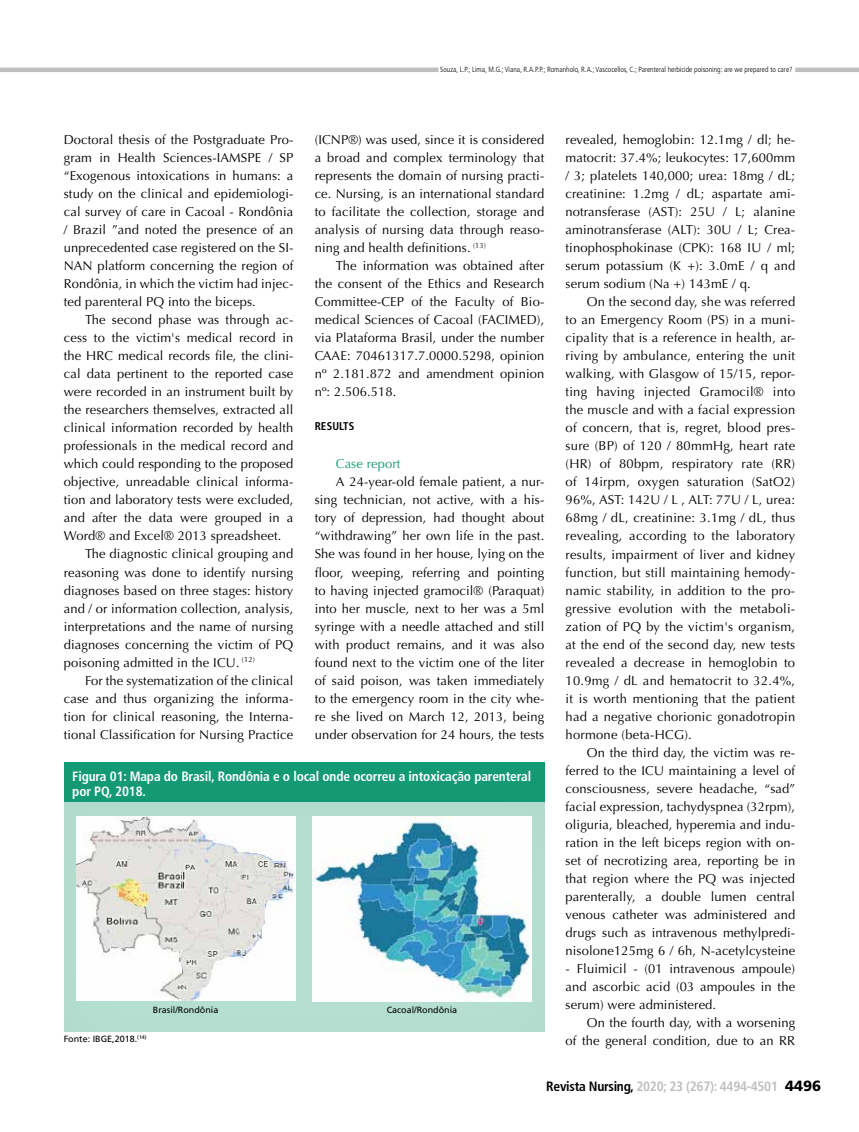
<style>
.page{position:relative;width:859px;height:1132px;background:#fff}
.page>*{position:absolute;margin:0;border:0;box-sizing:border-box;transform-origin:0 0}
.t1{font:700 condensed 13.5px/15px "Frutiger LT Std";letter-spacing:-.01em;color:#fff}
.t2{font:700 condensed 13.5px "Frutiger LT Std";letter-spacing:-.02em;color:#bcbec0}
.t3{font:12.9px/18px "Optima LT Std";letter-spacing:.01em;color:#000;text-align:justify}
.t4{font:12.9px "Optima LT Std";letter-spacing:.01em;color:#139a74}
.t5{font:700 condensed 11.25px "Frutiger LT Std";letter-spacing:.01em;color:#000}
.t6{font:9px "Frutiger LT Std";color:#000}
.t7{font:300 condensed 7.5px "Frutiger LT Std";color:#000}
.s1{color:#000}
.s2{font-weight:900;font-stretch:normal;font-size:14.85px;color:#000}
</style>
<div class="page">
<hr style="left:0;top:68px;width:438px;height:4px;background:#bcbec0">
<hr style="left:795px;top:68px;width:64px;height:4px;background:#bcbec0">
<div style="left:60px;top:796px;width:485px;height:235px;background:#000;opacity:.03"></div>
<div style="left:64px;top:762px;width:480px;height:39px;background:#139a74"></div>
<img style="left:77px;top:816px;width:219px;height:183px">
<img style="left:313px;top:816px;width:218px;height:185px">
<p class="t7" style="left:440px;top:65px;width:354px">Souza, L.P.; Lima, M.G.; Viana, R.A.P.P.; Romanholo, R.A.; Vascocellos, C.; Parenteral herbicide poisoning: are we prepared to care?</p>
<p class="t3" style="left:64px;top:131px;width:231px">Doctoral thesis of the Postgraduate Pro&shy;gram in Health Sciences-IAMSPE / SP “Exogenous intoxications in humans: a study on the clinical and epidemiologi&shy;cal survey of care in Cacoal - Rondônia / Brazil ”and noted the presence of an unprecedented case registered on the SI-NAN platform concerning the region of Rondônia, in which the victim had injec&shy;ted parenteral PQ into the biceps.</p>
<p class="t3" style="left:85px;top:311px;width:210px">The second phase was through ac-</p>
<p class="t3" style="left:64px;top:329px;width:231px">cess to the victim's medical record in</p>
<p class="t3" style="left:64px;top:347px;width:231px">the HRC medical records file, the clini-</p>
<p class="t3" style="left:64px;top:365px;width:231px">cal data pertinent to the reported case</p>
<p class="t3" style="left:64px;top:383px;width:231px">were recorded in an instrument built by</p>
<p class="t3" style="left:64px;top:401px;width:231px">the researchers themselves, extracted all</p>
<p class="t3" style="left:64px;top:419px;width:231px">clinical information recorded by health</p>
<p class="t3" style="left:64px;top:437px;width:231px">professionals in the medical record and</p>
<p class="t3" style="left:64px;top:455px;width:231px">which could responding to the proposed</p>
<p class="t3" style="left:64px;top:473px;width:231px">objective, unreadable clinical informa-</p>
<p class="t3" style="left:64px;top:491px;width:231px">tion and laboratory tests were excluded,</p>
<p class="t3" style="left:64px;top:509px;width:231px">and after the data were grouped in a</p>
<p class="t3" style="left:64px;top:527px;width:219px">Word® and Excel® 2013 spreadsheet.</p>
<p class="t3" style="left:85px;top:545px;width:210px">The diagnostic clinical grouping and</p>
<p class="t3" style="left:64px;top:563px;width:231px">reasoning was done to identify nursing</p>
<p class="t3" style="left:64px;top:581px;width:231px">diagnoses based on three stages: history</p>
<p class="t3" style="left:64px;top:599px;width:231px">and / or information collection, analysis,</p>
<p class="t3" style="left:64px;top:617px;width:231px">interpretations and the name of nursing</p>
<p class="t3" style="left:64px;top:635px;width:231px">diagnoses concerning the victim of PQ</p>
<p class="t3" style="left:64px;top:653px;width:192px">poisoning admitted in the ICU. <sup>(12)</sup></p>
<p class="t3" style="left:85px;top:671px;width:210px">For the systematization of the clinical</p>
<p class="t3" style="left:64px;top:689px;width:231px">case and thus organizing the informa-</p>
<p class="t3" style="left:64px;top:707px;width:231px">tion for clinical reasoning, the Interna-</p>
<p class="t3" style="left:64px;top:725px;width:231px">tional Classification for Nursing Practice</p>
<p class="t3" style="left:315px;top:131px;width:231px">(ICNP®) was used, since it is considered a broad and complex terminology that represents the domain of nursing practi&shy;ce. Nursing, is an international standard to facilitate the collection, storage and analysis of nursing data through reaso&shy;ning and health definitions. <sup>(13)</sup></p>
<p class="t3" style="left:315px;top:257px;width:231px;text-indent:21px">The information was obtained after the consent of the Ethics and Research Committee-CEP of the Faculty of Bio&shy;medical Sciences of Cacoal (FACIMED), via Plataforma Brasil, under the number CAAE: 70461317.7.0000.5298, opinion nº 2.181.872 and amendment opinion nº: 2.506.518.</p>
<p class="t5" style="left:315px;top:420px;width:41px">RESULTS</p>
<p class="t4" style="left:336px;top:456px;width:66px">Case report</p>
<p class="t3" style="left:315px;top:473px;width:231px;text-indent:21px">A 24-year-old female patient, a nur&shy;sing technician, not active, with a his&shy;tory of depression, had thought about “withdrawing” her own life in the past.<br>She was found in her house, lying on the floor, weeping, referring and pointing to having injected gramocil® (Paraquat) into her muscle, next to her was a 5ml syringe with a needle attached and still with product remains, and it was also found next to the victim one of the liter of said poison, was taken immediately to the emergency room in the city whe&shy;re she lived on March 12, 2013, being under observation for 24 hours, the tests</p>
<p class="t1" style="left:72px;top:768px;width:460px">Figura 01: Mapa do Brasil, Rondônia e o local onde ocorreu a intoxicação parenteral por PQ, 2018.</p>
<p class="t6" style="left:153px;top:1004px;width:67px">Brasil/Rondônia</p>
<p class="t6" style="left:387px;top:1004px;width:72px">Cacoal/Rondônia</p>
<p class="t6" style="left:64px;top:1033px;width:84px">Fonte: IBGE,2018.<sup>(14)</sup></p>
<p class="t3" style="left:566px;top:131px;width:231px">revealed, hemoglobin: 12.1mg / dl; he&shy;matocrit: 37.4%; leukocytes: 17,600mm / 3; platelets 140,000; urea: 18mg / dL; creatinine: 1.2mg / dL; aspartate ami&shy;notransferase (AST): 25U / L; alanine aminotransferase (ALT): 30U / L; Crea&shy;tinophosphokinase (CPK): 168 IU / ml; serum potassium (K +): 3.0mE / q and serum sodium (Na +) 143mE / q.</p>
<p class="t3" style="left:566px;top:293px;width:231px;text-indent:21px">On the second day, she was referred to an Emergency Room (PS) in a muni&shy;cipality that is a reference in health, ar&shy;riving by ambulance, entering the unit walking, with Glasgow of 15/15, repor&shy;ting having injected Gramocil® into the muscle and with a facial expression of concern, that is, regret, blood pres&shy;sure (BP) of 120 / 80mmHg, heart rate (HR) of 80bpm, respiratory rate (RR) of 14irpm, oxygen saturation (SatO2)<br>96%, AST: 142U / L , ALT: 77U / L, urea:<br>68mg / dL, creatinine: 3.1mg / dL, thus revealing, according to the laboratory results, impairment of liver and kidney function, but still maintaining hemody&shy;namic stability, in addition to the pro&shy;gressive evolution with the metaboli&shy;zation of PQ by the victim's organism, at the end of the second day, new tests revealed a decrease in hemoglobin to 10.9mg / dL and hematocrit to 32.4%, it is worth mentioning that the patient had a negative chorionic gonadotropin hormone (beta-HCG).</p>
<p class="t3" style="left:566px;top:743px;width:231px;text-indent:21px">On the third day, the victim was re&shy;ferred to the ICU maintaining a level of consciousness, severe headache, “sad” facial expression, tachydyspnea (32rpm), oliguria, bleached, hyperemia and indu&shy;ration in the left biceps region with on&shy;set of necrotizing area, reporting be in that region where the PQ was injected parenterally, a double lumen central venous catheter was administered and drugs such as intravenous methylpredi&shy;nisolone125mg 6 / 6h, N-acetylcysteine</p>
<p class="t3" style="left:566px;top:959px;width:231px">- Fluimicil - (01 intravenous ampoule) and ascorbic acid (03 ampoules in the serum) were administered.</p>
<p class="t3" style="left:566px;top:1013px;width:231px;text-align:right">On the fourth day, with a worsening<br>of the general condition, due to an RR</p>
<p class="t2" style="left:546px;top:1077px;width:276px"><span class="s1">Revista Nursing,</span> 2020; 23 (267): 4494-4501 <span class="s2">4496</span></p>
</div>
